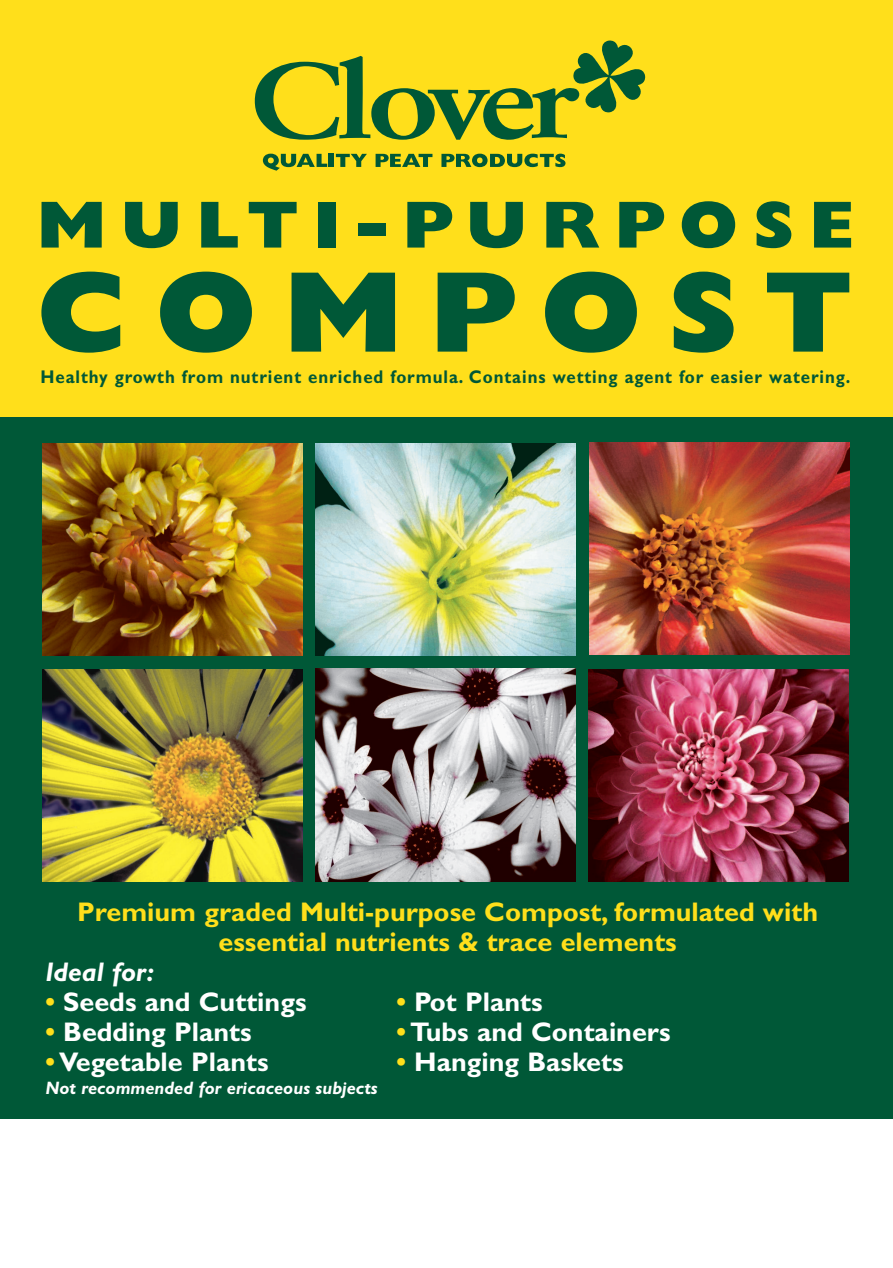
<style>
.page{position:relative;width:893px;height:1268px;background:#fff}
.page>*{position:absolute;margin:0;border:0;box-sizing:border-box;transform-origin:0 0}
.t1{font:800 115.73px "Gill Sans";letter-spacing:.205em;color:#005837;scale:1.07 1}
.t2{font:800 66.97px "Gill Sans";letter-spacing:.205em;color:#005837;scale:1.07 1}
.t3{font:700 27px "Gill Sans";color:#fff}
.t4{font:700 27px/30px "Gill Sans";color:#ffdf1b;text-align:center}
.t5{font:italic 700 27px "Gill Sans";color:#fff}
.t6{font:700 18.45px "Gill Sans";letter-spacing:.055em;color:#005837;scale:.92 1}
.t7{font:italic 700 18px "Gill Sans";color:#fff}
.s1{color:#ffdf1b}
</style>
<div class="page">
<div style="left:0;top:2px;width:893px;height:1265px;background:#005837"></div>
<img style="left:43px;top:444px;width:260px;height:212px">
<img style="left:316px;top:444px;width:260px;height:212px">
<img style="left:43px;top:669px;width:260px;height:212px">
<img style="left:589px;top:669px;width:259px;height:212px">
<img style="left:589px;top:442px;width:260px;height:212px">
<div style="left:0;top:0;width:893px;height:416px;background:#ffdf1b"></div>
<img style="left:315px;top:668px;width:260px;height:213px">
<svg style="left:255px;top:41px;width:390px;height:99px"></svg>
<svg style="left:263px;top:154px;width:64px;height:17px"></svg>
<div style="left:329px;top:154px;width:5px;height:13px;background:#005837"></div>
<svg style="left:336px;top:154px;width:31px;height:13px"></svg>
<svg style="left:376px;top:154px;width:56px;height:13px"></svg>
<svg style="left:441px;top:154px;width:124px;height:13px"></svg>
<div style="left:0;top:1118px;width:893px;height:149px;background:#fff"></div>
<h2 class="t2" style="left:36px;top:199px;width:766px">MULTI-PURPOSE</h2>
<h1 class="t1" style="left:35px;top:269px;width:765px">COMPOST</h1>
<p class="t6" style="left:40px;top:369px;width:882px">Healthy growth from nutrient enriched formula. Contains wetting agent for easier watering.</p>
<p class="t4" style="left:77px;top:899px;width:742px">Premium graded Multi-purpose Compost, formulated with essential nutrients &amp; trace elements</p>
<p class="t5" style="left:45px;top:961px;width:110px">Ideal for:</p>
<p class="t3" style="left:45px;top:991px;width:263px"><span class="s1">•</span> Seeds and Cuttings</p>
<p class="t3" style="left:396px;top:991px;width:148px"><span class="s1">•</span> Pot Plants</p>
<p class="t3" style="left:45px;top:1021px;width:208px"><span class="s1">•</span> Bedding Plants</p>
<p class="t3" style="left:396px;top:1021px;width:276px"><span class="s1">•</span> Tubs and Containers</p>
<p class="t3" style="left:45px;top:1051px;width:225px"><span class="s1">•</span> Vegetable Plants</p>
<p class="t3" style="left:396px;top:1051px;width:229px"><span class="s1">•</span> Hanging Baskets</p>
<p class="t7" style="left:45px;top:1081px;width:334px">Not recommended for ericaceous subjects</p>
</div>
